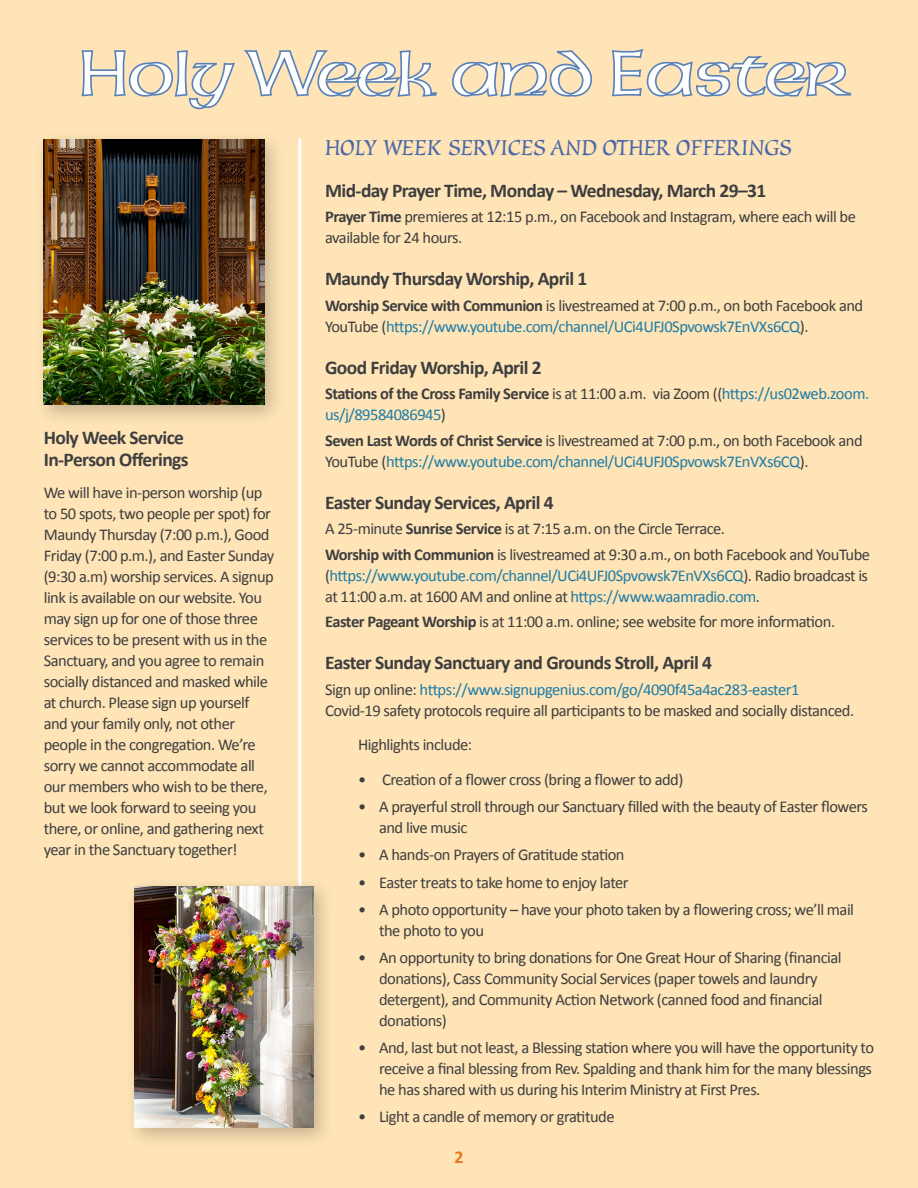
<style>
.page{position:relative;width:918px;height:1188px;background:#fee4b6}
.page>*{position:absolute;margin:0;border:0;box-sizing:border-box;transform-origin:0 0}
.t1{font:33px "Marigold";letter-spacing:-.01em;color:#4967a9}
.t2{font:700 19.5px/22.5px "Calibri";letter-spacing:-.03em;color:#3e3e3f}
.t3{font:700 18px "Calibri";color:#e9791e}
.t4{font:16.5px/21px "Calibri";letter-spacing:-.03em;color:#3e3e3f}
.t5{font:16.5px/21px "Calibri";letter-spacing:-.03em;color:#1d7ca7}
.s1{font-weight:700}
.s2{font-weight:700;color:#3e3e3f}
.s3{color:#3e3e3f}
.s4{color:#1d7ca7}
</style>
<div class="page">
<hr style="left:298px;top:138px;width:3px;height:748px;background:#fff">
<div style="left:125px;top:877px;width:210px;height:272px;background:#231f20;opacity:.25"></div>
<img style="left:135px;top:886px;width:179px;height:242px">
<div style="left:34px;top:130px;width:251px;height:296px;background:#231f20;opacity:.25"></div>
<img style="left:44px;top:140px;width:220px;height:265px">
<svg style="left:81px;top:49px;width:771px;height:61px"></svg>
<p class="t2" style="left:44px;top:426px;width:146px">Holy Week Service<br>In-Person Offerings</p>
<p class="t4" style="left:44px;top:482px;width:232px">We will have in-person worship (up to 50 spots, two people per spot) for Maundy Thursday (7:00 p.m.), Good Friday (7:00 p.m.), and Easter Sunday (9:30 a.m) worship services. A signup link is available on our website. You may sign up for one of those three services to be present with us in the Sanctuary, and you agree to remain socially distanced and masked while at church. Please sign up yourself and your family only, not other people in the congregation. We’re sorry we cannot accommodate all our members who wish to be there, but we look forward to seeing you there, or online, and gathering next year in the Sanctuary together!</p>
<h1 class="t1" style="left:325px;top:130px;width:468px">HOLY WEEK SERVICES AND OTHER OFFERINGS</h1>
<p class="t2" style="left:325px;top:179px;width:443px">Mid-day Prayer Time, Monday – Wednesday, March 29–31</p>
<p class="t4" style="left:325px;top:206px;width:532px"><span class="s1">Prayer Time</span> premieres at 12:15 p.m., on Facebook and Instagram, where each will be available for 24 hours.</p>
<p class="t2" style="left:325px;top:268px;width:264px">Maundy Thursday Worship, April 1</p>
<p class="t5" style="left:325px;top:295px;width:540px"><span class="s2">Worship Service with Communion</span> <span class="s3">is livestreamed at 7:00 p.m., on both Facebook and<br>YouTube (</span>https://www.youtube.com/channel/UCi4UFJ0Spvowsk7EnVXs6CQ<span class="s3">).</span></p>
<p class="t2" style="left:325px;top:356px;width:218px">Good Friday Worship, April 2</p>
<p class="t5" style="left:325px;top:383px;width:546px"><span class="s2">Stations of the Cross Family Service</span> <span class="s3">is at 11:00 a.m. via Zoom ((</span>https://us02web.zoom. us/j/89584086945<span class="s3">)</span></p>
<p class="t5" style="left:325px;top:430px;width:539px"><span class="s2">Seven Last Words of Christ Service</span> <span class="s3">is livestreamed at 7:00 p.m., on both Facebook and<br>YouTube (</span>https://www.youtube.com/channel/UCi4UFJ0Spvowsk7EnVXs6CQ<span class="s3">).</span></p>
<p class="t2" style="left:325px;top:491px;width:230px">Easter Sunday Services, April 4</p>
<p class="t4" style="left:325px;top:516px;width:547px;line-height:25.5px">A 25-minute <span class="s1">Sunrise Service</span> is at 7:15 a.m. on the Circle Terrace.<br><span class="s1">Worship with Communion</span> is livestreamed at 9:30 a.m., on both Facebook and YouTube</p>
<p class="t5" style="left:325px;top:565px;width:545px"><span class="s3">(</span>https://www.youtube.com/channel/UCi4UFJ0Spvowsk7EnVXs6CQ<span class="s3">). Radio broadcast is at 11:00 a.m. at 1600 AM and online at</span> https://www.waamradio.com<span class="s3">.</span></p>
<p class="t4" style="left:325px;top:611px;width:512px"><span class="s1">Easter Pageant Worship</span> is at 11:00 a.m. online; see website for more information.</p>
<p class="t2" style="left:325px;top:652px;width:388px">Easter Sunday Sanctuary and Grounds Stroll, April 4</p>
<p class="t4" style="left:325px;top:679px;width:531px">Sign up online: <span class="s4">https://www.signupgenius.com/go/4090f45a4ac283-easter1<br></span>Covid-19 safety protocols require all participants to be masked and socially distanced.</p>
<p class="t4" style="left:358px;top:734px;width:116px">Highlights include:</p>
<p class="t4" style="left:358px;top:769px;width:327px">• Creation of a flower cross (bring a flower to add)</p>
<p class="t4" style="left:379px;top:796px;width:490px;text-indent:-21px">• A prayerful stroll through our Sanctuary filled with the beauty of Easter flowers and live music</p>
<p class="t4" style="left:358px;top:844px;width:268px">• A hands-on Prayers of Gratitude station</p>
<p class="t4" style="left:358px;top:872px;width:272px">• Easter treats to take home to enjoy later</p>
<p class="t4" style="left:379px;top:899px;width:477px;text-indent:-21px">• A photo opportunity – have your photo taken by a flowering cross; we’ll mail the photo to you</p>
<p class="t4" style="left:379px;top:947px;width:464px;text-indent:-21px">• An opportunity to bring donations for One Great Hour of Sharing (financial donations), Cass Community Social Services (paper towels and laundry detergent), and Community Action Network (canned food and financial donations)</p>
<p class="t4" style="left:379px;top:1037px;width:497px;text-indent:-21px">• And, last but not least, a Blessing station where you will have the opportunity to receive a final blessing from Rev. Spalding and thank him for the many blessings he has shared with us during his Interim Ministry at First Pres.</p>
<p class="t4" style="left:358px;top:1106px;width:258px">• Light a candle of memory or gratitude</p>
<p class="t3" style="left:454px;top:1145px;width:11px">2</p>
</div>
